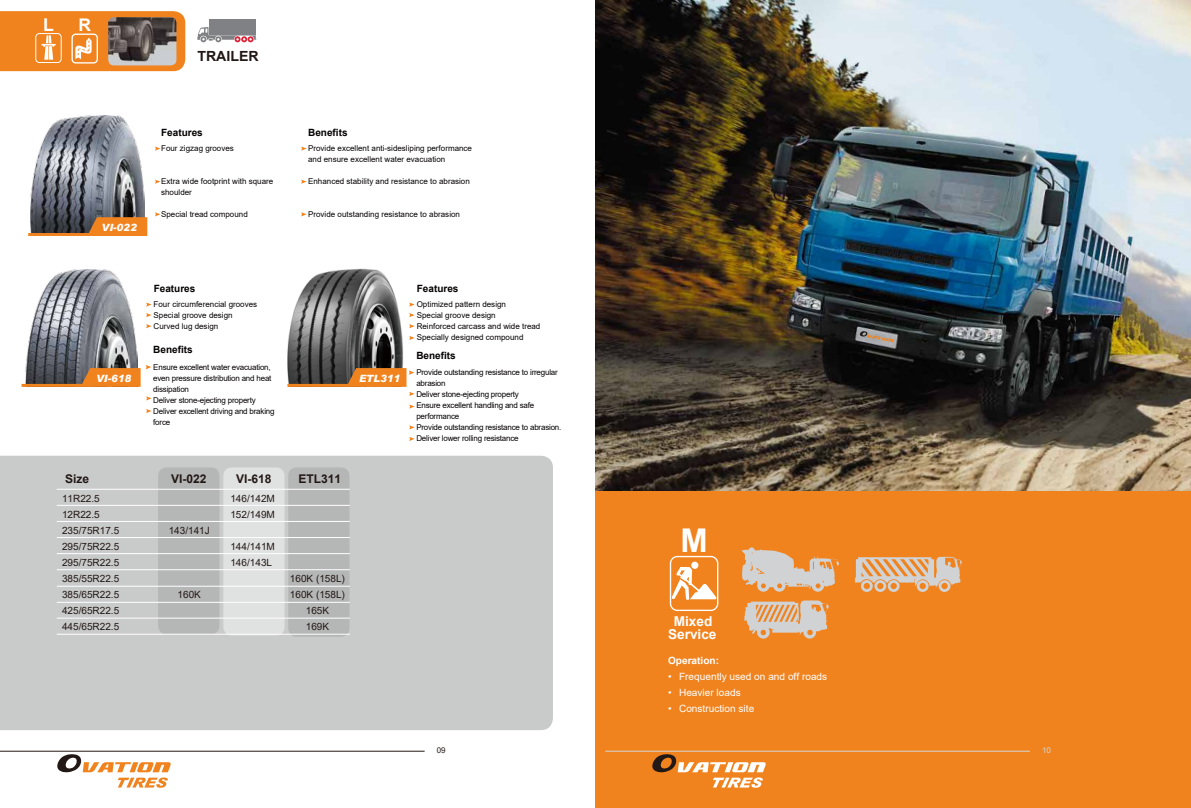
<style>
.page{position:relative;width:1191px;height:808px;background:#fff}
.page>*{position:absolute;margin:0;border:0;box-sizing:border-box;transform-origin:0 0}
.t1{font:700 32.7px "Arial";color:#fff}
.t2{font:700 17.6px "Arial";color:#fff}
.t3{font:700 17.4px "Arial";color:#fff}
.t4{font:700 14px "Arial";color:#221815}
.t5{font:700 13.6px/13.6px "Arial";color:#fff;text-align:center}
.t6{font:700 12px "Arial";color:#221815}
.t7{font:10px/16px "Arial";color:#221815}
.t8{font:10px "Arial";color:#fff}
.t9{font:700 10px "Arial";color:#040000}
.t10{font:italic 900 10px "Arial";color:#fff}
.t11{font:700 10px "Arial";color:#fff}
.t12{font:8px/11px "Arial";color:#040000}
.t13{font:8px/11px "Arial";letter-spacing:-.025em;color:#040000}
.t14{font:8px "Arial";color:#d3d6d5}
.t15{font:8px "Arial";color:#221815}
</style>
<div class="page">
<div style="left:595px;top:0;width:596px;height:808px;background:#f0831e"></div>
<img style="left:595px;top:0;width:596px;height:490px">
<hr style="left:605px;top:751px;width:425px;height:1px;background:#d3d6d5">
<div style="left:670px;top:556px;width:48px;height:55px;border:1px solid #fff;border-radius:7px"></div>
<div style="left:691px;top:562px;width:7px;height:7px;background:#fff;border-radius:50%"></div>
<svg style="left:671px;top:567px;width:45px;height:33px"></svg>
<svg style="left:741px;top:547px;width:98px;height:45px"></svg>
<svg style="left:744px;top:600px;width:84px;height:38px"></svg>
<svg style="left:855px;top:557px;width:106px;height:35px"></svg>
<div style="left:209px;top:19px;width:47px;height:16px;background:#808184"></div>
<svg style="left:197px;top:27px;width:59px;height:15px"></svg>
<hr style="left:0;top:751px;width:424px;height:1px;background:#221815">
<div style="left:0;top:456px;width:553px;height:274px;background:#c9caca"></div>
<svg style="left:0;top:11px;width:185px;height:60px;background:#ca813f"></svg>
<div style="left:71px;top:34px;width:27px;height:30px;border:1px solid #fff;border-radius:4px"></div>
<img style="left:287px;top:268px;width:116px;height:100px">
<div style="left:158px;top:467px;width:61px;height:167px;background:#b5b6b6;border-radius:8px"></div>
<div style="left:288px;top:467px;width:61px;height:170px;background:#b5b6b6;border-radius:8px"></div>
<div style="left:223px;top:467px;width:61px;height:168px;background:#e0e1e1;border-radius:8px"></div>
<hr style="left:57px;top:489px;width:293px;height:1px;background:#fff">
<hr style="left:57px;top:505px;width:293px;height:1px;background:#fff">
<hr style="left:57px;top:521px;width:293px;height:1px;background:#fff">
<hr style="left:57px;top:537px;width:293px;height:1px;background:#fff">
<hr style="left:57px;top:553px;width:293px;height:1px;background:#fff">
<hr style="left:57px;top:569px;width:293px;height:1px;background:#fff">
<hr style="left:57px;top:586px;width:293px;height:1px;background:#fff">
<hr style="left:57px;top:602px;width:293px;height:1px;background:#fff">
<hr style="left:57px;top:618px;width:293px;height:1px;background:#fff">
<hr style="left:57px;top:634px;width:293px;height:1px;background:#fff">
<img style="left:26px;top:270px;width:112px;height:95px">
<svg style="left:146px;top:302px;width:6px;height:5px"></svg>
<svg style="left:146px;top:313px;width:6px;height:4px"></svg>
<svg style="left:146px;top:324px;width:6px;height:4px"></svg>
<svg style="left:146px;top:396px;width:6px;height:4px"></svg>
<svg style="left:146px;top:409px;width:6px;height:4px"></svg>
<svg style="left:22px;top:365px;width:129px;height:22px;background:#a4764d"></svg>
<svg style="left:409px;top:302px;width:6px;height:5px"></svg>
<svg style="left:409px;top:313px;width:6px;height:4px"></svg>
<svg style="left:409px;top:324px;width:6px;height:4px"></svg>
<svg style="left:409px;top:336px;width:6px;height:4px"></svg>
<svg style="left:409px;top:404px;width:6px;height:5px"></svg>
<svg style="left:409px;top:425px;width:6px;height:4px"></svg>
<svg style="left:409px;top:437px;width:6px;height:4px"></svg>
<svg style="left:287px;top:368px;width:128px;height:28px"></svg>
<img style="left:30px;top:116px;width:114px;height:101px">
<svg style="left:28px;top:217px;width:119px;height:19px;background:#9c6330"></svg>
<svg style="left:155px;top:147px;width:5px;height:4px"></svg>
<svg style="left:155px;top:180px;width:5px;height:4px"></svg>
<svg style="left:155px;top:212px;width:5px;height:4px"></svg>
<svg style="left:301px;top:147px;width:6px;height:4px"></svg>
<svg style="left:301px;top:180px;width:6px;height:4px"></svg>
<svg style="left:301px;top:212px;width:6px;height:4px"></svg>
<svg style="left:652px;top:754px;width:114px;height:34px"></svg>
<svg style="left:57px;top:754px;width:114px;height:34px"></svg>
<svg style="left:859px;top:331px;width:35px;height:11px"></svg>
<h2 class="t2" style="left:43px;top:13px;width:12px">L</h2>
<h3 class="t3" style="left:78px;top:13px;width:14px">R</h3>
<h3 class="t4" style="left:197px;top:47px;width:63px">TRAILER</h3>
<p class="t10" style="left:102px;top:221px;width:37px">VI-022</p>
<p class="t9" style="left:161px;top:125px;width:43px">Features</p>
<p class="t12" style="left:161px;top:143px;width:74px">Four zigzag grooves</p>
<p class="t12" style="left:161px;top:176px;width:114px">Extra wide footprint with square shoulder</p>
<p class="t12" style="left:161px;top:209px;width:88px">Special tread compound</p>
<p class="t9" style="left:308px;top:125px;width:41px">Benefits</p>
<p class="t12" style="left:308px;top:143px;width:165px">Provide excellent anti-sidesliping performance and ensure excellent water evacuation</p>
<p class="t12" style="left:308px;top:176px;width:163px">Enhanced stability and resistance to abrasion</p>
<p class="t12" style="left:308px;top:209px;width:153px">Provide outstanding resistance to abrasion</p>
<p class="t9" style="left:154px;top:282px;width:43px">Features</p>
<p class="t12" style="left:154px;top:299px;width:105px">Four circumferencial grooves<br>Special groove design<br>Curved lug design</p>
<p class="t13" style="left:153px;top:362px;width:123px">Ensure excellent water evacuation, even pressure distribution and heat dissipation<br>Deliver stone-ejecting property<br>Deliver excellent driving and braking force</p>
<p class="t9" style="left:153px;top:343px;width:41px">Benefits</p>
<p class="t10" style="left:96px;top:372px;width:37px">VI-618</p>
<p class="t10" style="left:359px;top:372px;width:43px">ETL311</p>
<h3 class="t6" style="left:65px;top:470px;width:26px">Size</h3>
<h3 class="t6" style="left:236px;top:470px;width:37px">VI-618</h3>
<h3 class="t6" style="left:298px;top:470px;width:44px">ETL311</h3>
<p class="t7" style="left:62px;top:491px;width:59px">11R22.5<br>12R22.5<br>235/75R17.5<br>295/75R22.5<br>295/75R22.5<br>385/55R22.5<br>385/65R22.5<br>425/65R22.5<br>445/65R22.5</p>
<h3 class="t6" style="left:171px;top:470px;width:37px">VI-022</h3>
<p class="t7" style="left:230px;top:491px;width:46px">146/142M<br>152/149M</p>
<p class="t7" style="left:230px;top:539px;width:46px">144/141M<br>146/143L</p>
<p class="t7" style="left:169px;top:523px;width:43px">143/141J</p>
<p class="t7" style="left:290px;top:571px;width:57px;text-align:center">160K (158L)<br>160K (158L)<br>165K<br>169K</p>
<p class="t7" style="left:178px;top:587px;width:25px">160K</p>
<p class="t9" style="left:417px;top:282px;width:43px">Features</p>
<p class="t12" style="left:417px;top:299px;width:125px">Optimized pattern design<br>Special groove design<br>Reinforced carcass and wide tread<br>Specially designed compound</p>
<p class="t13" style="left:416px;top:367px;width:147px">Provide outstanding resistance to irregular abrasion<br>Deliver stone-ejecting property<br>Ensure excellent handling and safe performance<br>Provide outstanding resistance to abrasion.<br>Deliver lower rolling resistance</p>
<p class="t9" style="left:416px;top:348px;width:41px">Benefits</p>
<p class="t15" style="left:437px;top:745px;width:10px">09</p>
<h1 class="t1" style="left:680px;top:517px;width:29px">M</h1>
<h3 class="t5" style="left:668px;top:614px;width:50px">Mixed<br>Service</h3>
<p class="t11" style="left:668px;top:653px;width:53px">Operation:</p>
<p class="t8" style="left:668px;top:670px;width:161px">• Frequently used on and off roads</p>
<p class="t8" style="left:668px;top:686px;width:74px">• Heavier loads</p>
<p class="t8" style="left:668px;top:702px;width:88px">• Construction site</p>
<p class="t14" style="left:1042px;top:745px;width:11px">10</p>
</div>
